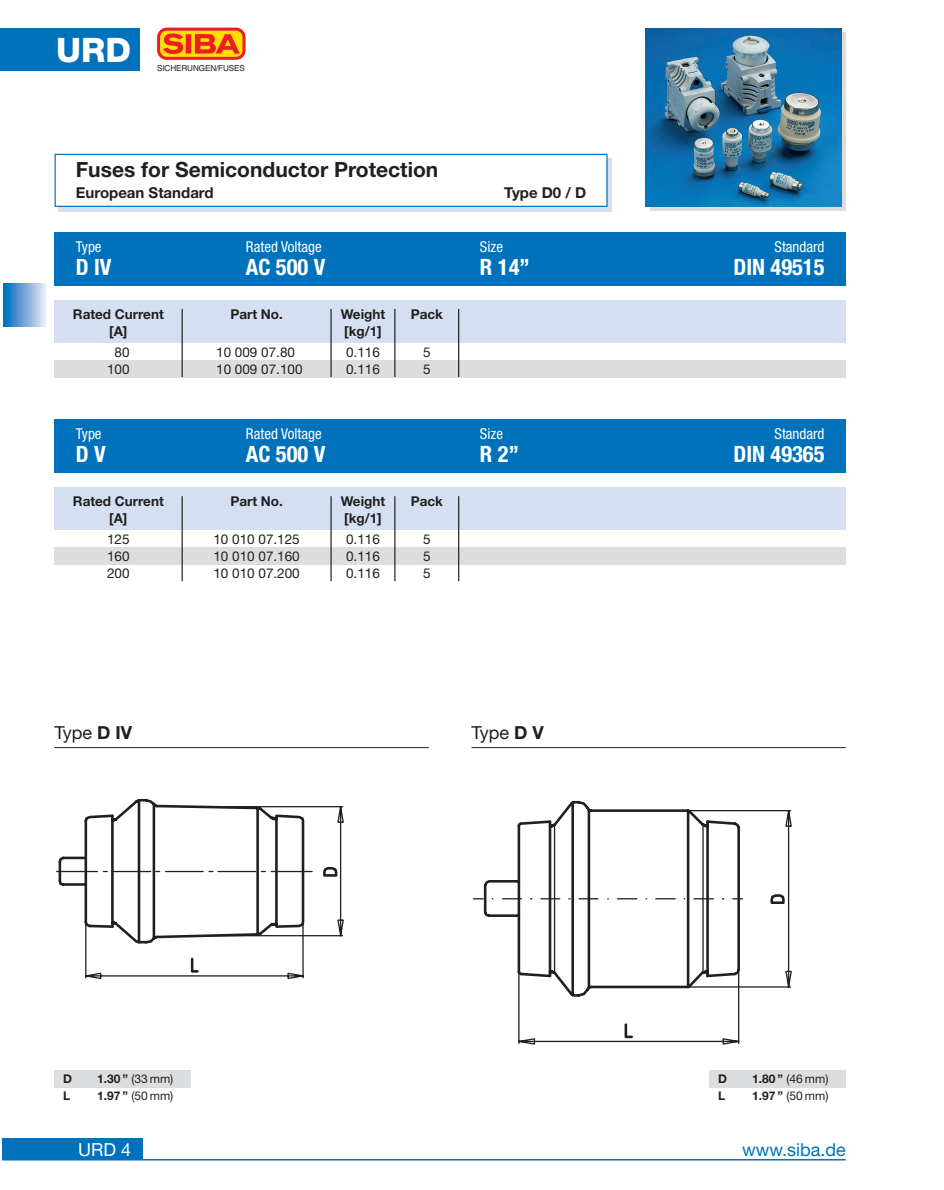
<style>
.page{position:relative;width:944px;height:1190px;background:#fff}
.page>*{position:absolute;margin:0;border:0;box-sizing:border-box;transform-origin:0 0}
.t1{font:800 33.75px "Helvetica Neue";color:#fff}
.t2{font:700 condensed 22.5px "Helvetica Neue";color:#fff}
.t3{font:700 21px "Helvetica Neue";color:#231f20}
.t4{font:18px "Helvetica Neue";color:#231f20}
.t5{font:18px "Helvetica Neue";color:#0072bc}
.t6{font:18px "Helvetica Neue";color:#fff}
.t7{font:condensed 15px "Helvetica Neue";color:#fff}
.t8{font:700 15px "Helvetica Neue";color:#231f20}
.t9{font:13.5px "Helvetica Neue";color:#231f20}
.t10{font:700 13.5px "Helvetica Neue";color:#231f20}
.t11{font:12px "Helvetica Neue";color:#231f20}
.t12{font:700 12px "Helvetica Neue";color:#231f20}
.t13{font:8.25px "Helvetica";letter-spacing:-.01em;color:#231f20}
.s1{font-weight:700}
</style>
<div class="page">
<div style="left:0;top:28px;width:140px;height:43px;background:#0072bc"></div>
<div style="left:2px;top:1138px;width:140px;height:21px;background:#0072bc"></div>
<hr style="left:2px;top:1159px;width:843px;height:1px;background:#0072bc">
<img style="left:157px;top:27px;width:89px;height:33px">
<div style="left:650px;top:33px;width:195px;height:178px;background:linear-gradient(to right,#dcdddf,#dcdddf)"></div>
<img style="left:646px;top:28px;width:195px;height:179px">
<div style="left:55px;top:300px;width:790px;height:43px;background:#d4e0f1"></div>
<div style="left:55px;top:360px;width:790px;height:17px;background:#dcdddf"></div>
<div style="left:55px;top:232px;width:790px;height:54px;background:#0072bc"></div>
<hr style="left:181px;top:309px;width:2px;height:68px;background:#231f20">
<hr style="left:330px;top:309px;width:1px;height:68px;background:#231f20">
<hr style="left:394px;top:309px;width:1px;height:68px;background:#231f20">
<hr style="left:458px;top:309px;width:1px;height:68px;background:#231f20">
<div style="left:55px;top:487px;width:790px;height:43px;background:#d4e0f1"></div>
<div style="left:55px;top:547px;width:790px;height:17px;background:#dcdddf"></div>
<div style="left:55px;top:419px;width:790px;height:54px;background:#0072bc"></div>
<hr style="left:181px;top:496px;width:2px;height:85px;background:#231f20">
<hr style="left:330px;top:496px;width:1px;height:85px;background:#231f20">
<hr style="left:394px;top:496px;width:1px;height:85px;background:#231f20">
<hr style="left:458px;top:496px;width:1px;height:85px;background:#231f20">
<svg style="left:57px;top:798px;width:287px;height:182px"></svg>
<svg style="left:481px;top:800px;width:102px;height:117px"></svg>
<svg style="left:553px;top:802px;width:239px;height:186px"></svg>
<svg style="left:769px;top:893px;width:17px;height:12px"></svg>
<svg style="left:502px;top:819px;width:244px;height:226px"></svg>
<div style="left:55px;top:1070px;width:136px;height:17px;background:#dcdddf"></div>
<div style="left:709px;top:1070px;width:136px;height:17px;background:#dcdddf"></div>
<div style="left:59px;top:158px;width:553px;height:53px;background:#d4e0f1"></div>
<div style="left:55px;top:154px;width:552px;height:52px;background:#fff"></div>
<div style="left:55px;top:154px;width:552px;height:53px;border:1px solid #0072bc"></div>
<svg style="left:3px;top:283px;width:43px;height:43px;background:#73a8d7"></svg>
<hr style="left:55px;top:747px;width:374px;height:1px;background:#231f20">
<hr style="left:471px;top:747px;width:374px;height:1px;background:#231f20">
<h1 class="t1" style="left:56px;top:38px;width:76px">URD</h1>
<p class="t13" style="left:157px;top:65px;width:89px">SICHERUNGEN/FUSES</p>
<h3 class="t3" style="left:76px;top:162px;width:364px">Fuses for Semiconductor Protection</h3>
<p class="t8" style="left:76px;top:187px;width:139px">European Standard</p>
<p class="t8" style="left:504px;top:187px;width:83px">Type D0 / D</p>
<p class="t7" style="left:76px;top:241px;width:27px">Type</p>
<p class="t7" style="left:246px;top:241px;width:77px">Rated Voltage</p>
<p class="t7" style="left:480px;top:241px;width:25px">Size</p>
<p class="t7" style="left:774px;top:241px;width:51px">Standard</p>
<h2 class="t2" style="left:76px;top:259px;width:37px">D IV</h2>
<h2 class="t2" style="left:246px;top:259px;width:81px">AC 500 V</h2>
<h2 class="t2" style="left:480px;top:259px;width:51px">R 14’’</h2>
<h2 class="t2" style="left:733px;top:259px;width:93px">DIN 49515</h2>
<p class="t10" style="left:73px;top:309px;width:92px">Rated Current</p>
<p class="t10" style="left:230px;top:309px;width:54px">Part No.</p>
<p class="t10" style="left:341px;top:309px;width:46px">Weight</p>
<p class="t10" style="left:410px;top:309px;width:34px">Pack</p>
<p class="t10" style="left:109px;top:326px;width:20px">[A]</p>
<p class="t10" style="left:344px;top:326px;width:39px">[kg/1]</p>
<p class="t9" style="left:115px;top:347px;width:17px">80</p>
<p class="t9" style="left:216px;top:347px;width:80px">10 009 07.80</p>
<p class="t9" style="left:346px;top:347px;width:35px">0.116</p>
<p class="t9" style="left:423px;top:347px;width:9px">5</p>
<p class="t9" style="left:107px;top:364px;width:24px">100</p>
<p class="t9" style="left:216px;top:364px;width:88px">10 009 07.100</p>
<p class="t9" style="left:346px;top:364px;width:35px">0.116</p>
<p class="t9" style="left:423px;top:364px;width:9px">5</p>
<p class="t7" style="left:76px;top:428px;width:27px">Type</p>
<p class="t7" style="left:246px;top:428px;width:77px">Rated Voltage</p>
<p class="t7" style="left:480px;top:428px;width:25px">Size</p>
<p class="t7" style="left:774px;top:428px;width:51px">Standard</p>
<h2 class="t2" style="left:76px;top:446px;width:31px">D V</h2>
<h2 class="t2" style="left:246px;top:446px;width:81px">AC 500 V</h2>
<h2 class="t2" style="left:480px;top:446px;width:40px">R 2’’</h2>
<h2 class="t2" style="left:733px;top:446px;width:93px">DIN 49365</h2>
<p class="t10" style="left:73px;top:496px;width:92px">Rated Current</p>
<p class="t10" style="left:230px;top:496px;width:54px">Part No.</p>
<p class="t10" style="left:341px;top:496px;width:46px">Weight</p>
<p class="t10" style="left:410px;top:496px;width:34px">Pack</p>
<p class="t10" style="left:109px;top:513px;width:20px">[A]</p>
<p class="t10" style="left:344px;top:513px;width:39px">[kg/1]</p>
<p class="t9" style="left:107px;top:534px;width:24px">125</p>
<p class="t9" style="left:213px;top:534px;width:88px">10 010 07.125</p>
<p class="t9" style="left:346px;top:534px;width:35px">0.116</p>
<p class="t9" style="left:423px;top:534px;width:9px">5</p>
<p class="t9" style="left:107px;top:551px;width:24px">160</p>
<p class="t9" style="left:213px;top:551px;width:88px">10 010 07.160</p>
<p class="t9" style="left:346px;top:551px;width:35px">0.116</p>
<p class="t9" style="left:423px;top:551px;width:9px">5</p>
<p class="t9" style="left:107px;top:568px;width:24px">200</p>
<p class="t9" style="left:213px;top:568px;width:88px">10 010 07.200</p>
<p class="t9" style="left:346px;top:568px;width:35px">0.116</p>
<p class="t9" style="left:423px;top:568px;width:9px">5</p>
<h3 class="t4" style="left:55px;top:726px;width:79px">Type <span class="s1">D IV</span></h3>
<h3 class="t4" style="left:471px;top:726px;width:74px">Type <span class="s1">D V</span></h3>
<p class="t12" style="left:63px;top:1074px;width:10px">D</p>
<p class="t11" style="left:97px;top:1074px;width:78px"><span class="s1">1.30 ”</span> (33 mm)</p>
<p class="t12" style="left:63px;top:1091px;width:9px">L</p>
<p class="t11" style="left:97px;top:1091px;width:78px"><span class="s1">1.97 ”</span> (50 mm)</p>
<h3 class="t6" style="left:78px;top:1142px;width:54px">URD 4</h3>
<p class="t12" style="left:718px;top:1074px;width:10px">D</p>
<p class="t11" style="left:752px;top:1074px;width:78px"><span class="s1">1.80 ”</span> (46 mm)</p>
<p class="t12" style="left:718px;top:1091px;width:9px">L</p>
<p class="t11" style="left:752px;top:1091px;width:78px"><span class="s1">1.97 ”</span> (50 mm)</p>
<h3 class="t5" style="left:742px;top:1142px;width:105px">www.siba.de</h3>
</div>
